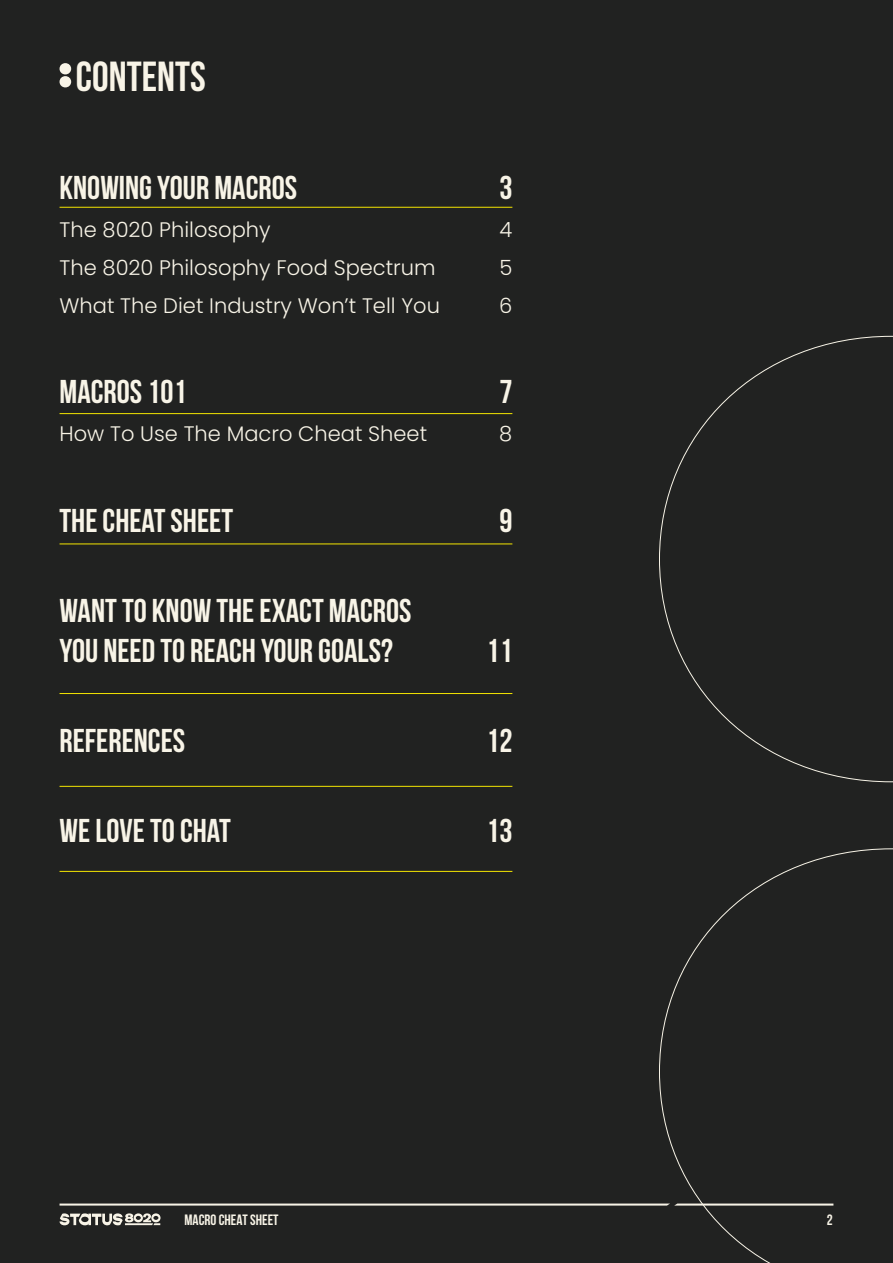
<style>
.page{position:relative;width:893px;height:1263px;background:#212221}
.page>*{position:absolute;margin:0;border:0;box-sizing:border-box;transform-origin:0 0}
.t1{font:700 42px "Bebas Neue";color:#f8f4e7}
.t2{font:700 33px/39.6px "Bebas Neue";color:#f8f4e7}
.t3{font:300 21px "Poppins";color:#f8f4e7}
.t4{font:700 15px "Bebas Neue";color:#f8f4e7}
</style>
<div class="page">
<svg style="left:659px;top:336px;width:234px;height:446px"></svg>
<svg style="left:659px;top:848px;width:234px;height:415px"></svg>
<div style="left:60px;top:63px;width:11px;height:11px;background:#f8f4e7;border-radius:50%"></div>
<div style="left:60px;top:76px;width:11px;height:11px;background:#f8f4e7;border-radius:50%"></div>
<svg style="left:60px;top:1203px;width:773px;height:2px;background:#bbb8ae"></svg>
<svg style="left:60px;top:1213px;width:101px;height:12px"></svg>
<hr style="left:60px;top:207px;width:452px;height:1px;background:#f4e501">
<hr style="left:60px;top:543px;width:452px;height:1px;background:#f4e501">
<hr style="left:60px;top:413px;width:452px;height:1px;background:#f4e501">
<hr style="left:60px;top:693px;width:452px;height:1px;background:#f4e501">
<hr style="left:60px;top:786px;width:452px;height:1px;background:#f4e501">
<hr style="left:60px;top:871px;width:452px;height:1px;background:#f4e501">
<p class="t1" style="left:76px;top:53px;width:131px">CONTENTS</p>
<p class="t2" style="left:60px;top:167px;width:239px">KNOWING YOUR MACROS</p>
<p class="t2" style="left:499px;top:167px;width:15px">3</p>
<p class="t3" style="left:60px;top:218px;width:213px">The 8020 Philosophy</p>
<p class="t3" style="left:499px;top:218px;width:14px">4</p>
<p class="t3" style="left:60px;top:255px;width:378px">The 8020 Philosophy Food Spectrum</p>
<p class="t3" style="left:499px;top:255px;width:14px">5</p>
<p class="t3" style="left:60px;top:293px;width:382px">What The Diet Industry Won’t Tell You</p>
<p class="t3" style="left:499px;top:293px;width:15px">6</p>
<p class="t2" style="left:60px;top:372px;width:128px">MACROS 101</p>
<p class="t2" style="left:499px;top:372px;width:15px">7</p>
<p class="t3" style="left:60px;top:422px;width:369px">How To Use The Macro Cheat Sheet</p>
<p class="t3" style="left:499px;top:422px;width:15px">8</p>
<p class="t2" style="left:60px;top:500px;width:175px">THE CHEAT SHEET</p>
<p class="t2" style="left:499px;top:500px;width:15px">9</p>
<p class="t2" style="left:60px;top:590px;width:354px">WANT TO KNOW THE EXACT MACROS<br>YOU NEED TO REACH YOUR GOALS?</p>
<p class="t2" style="left:486px;top:630px;width:28px">11</p>
<p class="t2" style="left:60px;top:720px;width:127px">REFERENCES</p>
<p class="t2" style="left:486px;top:720px;width:28px">12</p>
<p class="t2" style="left:60px;top:810px;width:173px">WE LOVE TO CHAT</p>
<p class="t2" style="left:486px;top:810px;width:28px">13</p>
<p class="t4" style="left:184px;top:1211px;width:96px">MACRO CHEAT SHEET</p>
<p class="t4" style="left:827px;top:1211px;width:7px">2</p>
</div>
